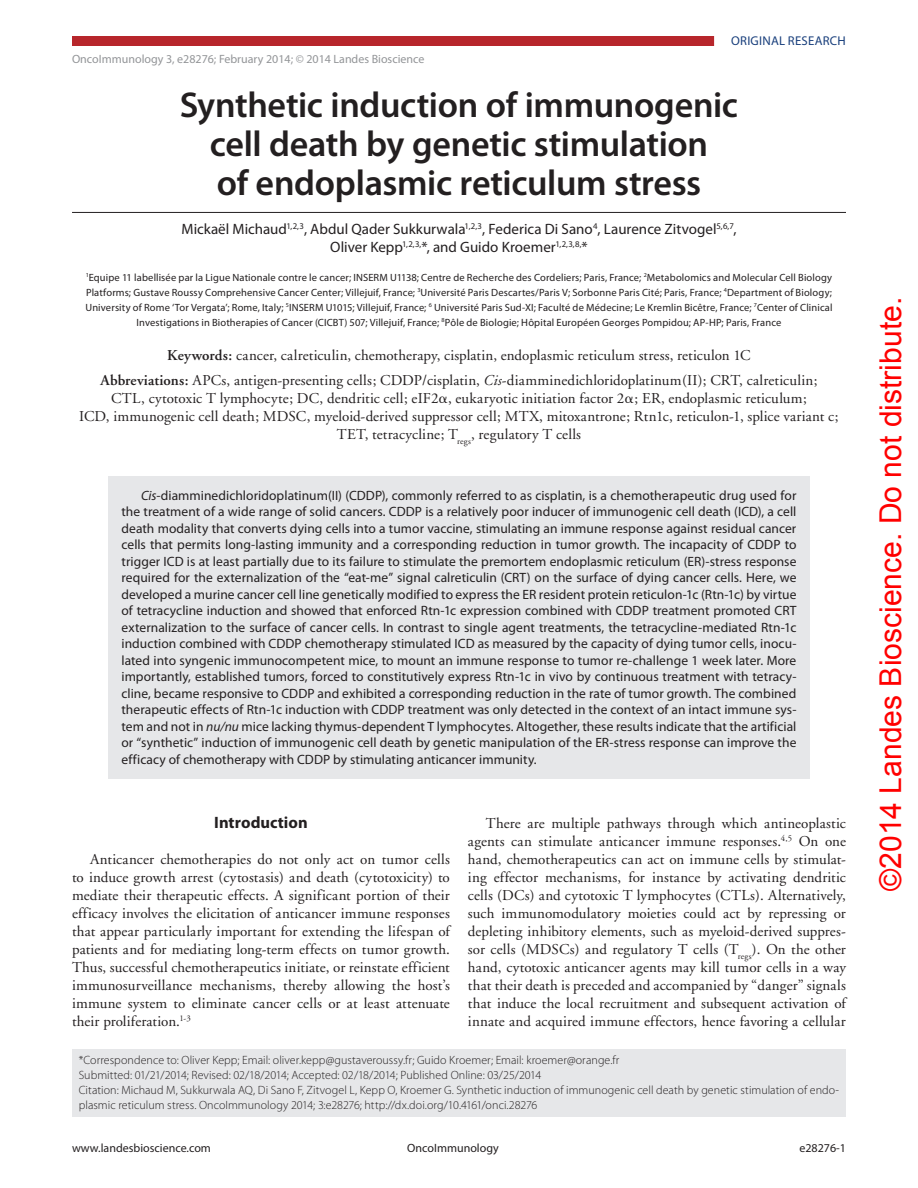
<style>
.page{position:relative;width:918px;height:1188px;background:#fff}
.page>*{position:absolute;margin:0;border:0;box-sizing:border-box;transform-origin:0 0}
.t1{font:600 36px/39px "Myriad Pro";letter-spacing:-.01em;color:#231f20;text-align:center}
.t2{font:30.15px "Arial";color:#f00}
.t3{font:700 16.5px "Myriad Pro";color:#231f20}
.t4{font:15px/18px "Adobe Garamond";letter-spacing:.01em;color:#231f20;text-align:justify}
.t5{font:15px/18px "Myriad Pro";color:#231f20;text-align:center}
.t6{font:13.5px/16.5px "Myriad Pro";color:#231f20;text-align:justify}
.t7{font:12.75px "Myriad Pro";letter-spacing:.02em;color:#193f7c}
.t8{font:300 12px/15px "Myriad Pro";letter-spacing:.005em;color:#231f20}
.t9{font:12px "Myriad Pro";color:#939598}
.t10{font:12px "Myriad Pro";color:#231f20}
.t11{font:10.5px/15px "Myriad Pro";letter-spacing:.015em;color:#231f20;text-align:justify}
.s1{font-weight:600}
.s2{font-style:italic}
.s3{font-family:"Universal Std Greekw Math Pi"}
</style>
<div class="page">
<div style="left:72px;top:36px;width:774px;height:10px;background:#b7262b"></div>
<svg style="left:714px;top:36px;width:132px;height:10px"></svg>
<div style="left:72px;top:1049px;width:774px;height:68px;background:#e6e7e9"></div>
<hr style="left:72px;top:212px;width:774px;height:1px;background:#231f20">
<div style="left:108px;top:476px;width:702px;height:303px;background:#e6e7e9"></div>
<p class="t9" style="left:72px;top:52px;width:354px">OncoI mmunology 3, e28276; February 2014; © 2014 Landes Bioscience</p>
<p class="t7" style="left:731px;top:33px;width:116px">Original Research</p>
<h1 class="t1" style="left:180px;top:85px;width:560px">Synthetic induction of immunogenic cell death by genetic stimulation<br>of endoplasmic reticulum stress</h1>
<p class="t5" style="left:182px;top:220px;width:556px">Mickaël Michaud<sup>1,2,3</sup>, Abdul Qader Sukkurwala<sup>1,2,3</sup>, Federica Di Sano<sup>4</sup>, Laurence Zitvogel<sup>5,6,7</sup>,<br>Oliver Kepp<sup>1,2,3,</sup>*, and Guido Kroemer<sup>1,2,3,8,</sup>*</p>
<p class="t11" style="left:86px;top:269px;width:274px"><sup>1</sup>Equipe 11 labellisée par la Ligue Nationale contre le cancer; INSER</p>
<p class="t11" style="left:85px;top:269px;width:748px;text-indent:294px">M U1138; Centre de Recherche des Cordeliers; Paris, France; <sup>2</sup>Metabolomics and Molecular Cell Biology Platforms; Gustave Roussy Comprehensive Cancer Center; Villejuif, France; <sup>3</sup>Université Paris Descartes/Paris V; Sorbonne Paris Cité; Paris, France; <sup>4</sup>Department of Biology; University of Rome ‘Tor Vergata’; Rome, Italy; <sup>5</sup>INSER</p>
<p class="t11" style="left:137px;top:299px;width:697px;text-indent:178px">M U1015; Villejuif, France; <sup>6</sup> Université Paris Sud-XI; Faculté de Médecine; Le Kremlin Bicêtre, France; <sup>7</sup>Center of Clinical<br>Investigations in Biotherapies of Cancer (CIC</p>
<p class="t11" style="left:333px;top:314px;width:450px">BT) 507; Villejuif, France; <sup>8</sup>Pôle de Biologie; Hôpital Européen Georges Pompidou; AP-HP; Paris, France</p>
<p class="t4" style="left:100px;top:343px;width:719px;line-height:24.8px;text-align:center"><span class="s1">Keywords:</span> cancer, calreticulin, chemotherapy, cisplatin, endoplasmic reticulum stress, reticulon 1C<br><span class="s1">Abbreviations:</span> APCs, antigen-presenting cells; CDDP/cisplatin, <span class="s2">Cis</span>-diamminedichloridoplatinum(II); CRT, calreticulin;</p>
<p class="t4" style="left:79px;top:389px;width:761px;text-align:center">CTL, cytotoxic T lymphocyte; DC, dendritic cell; eIF2<span class="s3">α</span>, eukaryotic initiation factor 2<span class="s3">α</span>; ER, endoplasmic reticulum;<br>ICD, immunogenic cell death; MDSC, myeloid-derived suppressor cell; MTX, mitoxantrone; Rtn1c, reticulon-1, splice variant c;<br>TET, tetracycline; T<sub>regs</sub>, regulatory T cells</p>
<p class="t6" style="left:121px;top:487px;width:677px;text-indent:20px"><span class="s2">Cis</span>-diamminedichloridoplatinum(II ) (CDDP), commonly referred to as cisplatin, is a chemotherapeutic drug used for the treatment of a wide range of solid cancers. CDDP is a relatively poor inducer of immunogenic cell death (IC D), a cell death modality that converts dying cells into a tumor vaccine, stimulating an immune response against residual cancer cells that permits long-lasting immunity and a corresponding reduction in tumor growth. The incapacity of CDDP to trigger ICD is at least partially due to its failure to stimulate the premortem endoplasmic reticulum (ER )-stress response required for the externalization of the “eat-me” signal calreticulin (CR T) on the surface of dying cancer cells. Here, we developed a murine cancer cell line genetically modified to express the ER resident protein reticulon-1c (Rtn-1c) by virtue of tetracycline induction and showed that enforced Rtn-1c expression combined with CDDP treatment promoted CRT externalization to the surface of cancer cells. In contrast to single agent treatments, the tetracycline-mediated Rtn-1c induction combined with CDDP chemotherapy stimulated ICD as measured by the capacity of dying tumor cells, inocu&shy;lated into syngenic immunocompetent mice, to mount an immune response to tumor re-challenge 1 week later. More importantly, established tumors, forced to constitutively express Rtn-1c in vivo by continuous treatment with tetracy&shy;cline, became responsive to CDDP and exhibited a corresponding reduction in the rate of tumor growth. The combined therapeutic effects of Rtn-1c induction with CDDP treatment was only detected in the context of an intact immune sys&shy;tem and not in <span class="s2">nu/nu</span> mice lacking thymus-dependent T lymphocytes. Altogether, these results indicate that the artificial or “synthetic” induction of immunogenic cell death by genetic manipulation of the ER-stress response can improve the efficacy of chemotherapy with CDDP by stimulating anticancer immunity.</p>
<p class="t3" style="left:214px;top:812px;width:95px">Introduction</p>
<p class="t4" style="left:72px;top:851px;width:379px;text-indent:18px">Anticancer chemotherapies do not only act on tumor cells to induce growth arrest (cytostasis) and death (cytotoxicity) to mediate their therapeutic effects. A significant portion of their efficacy involves the elicitation of anticancer immune responses that appear particularly important for extending the lifespan of patients and for mediating long-term effects on tumor growth.<br>Thus, successful chemotherapeutics initiate, or reinstate efficient immunosurveillance mechanisms, thereby allowing the host’s immune system to eliminate cancer cells or at least attenuate their proliferation.<sup>1-3</sup></p>
<p class="t4" style="left:468px;top:815px;width:380px;text-indent:18px">There are multiple pathways through which antineoplastic agents can stimulate anticancer immune responses.<sup>4,5</sup> On one hand, chemotherapeutics can act on immune cells by stimulat&shy;ing effector mechanisms, for instance by activating dendritic cells (DCs) and cytotoxic T lymphocytes (CTLs). Alternatively, such immunomodulatory moieties could act by repressing or depleting inhibitory elements, such as myeloid-derived suppres&shy;sor cells (MDSCs) and regulatory T cells (T<sub>regs</sub>). On the other hand, cytotoxic anticancer agents may kill tumor cells in a way that their death is preceded and accompanied by “danger” signals that induce the local recruitment and subsequent activation of innate and acquired immune effectors, hence favoring a cellular</p>
<p class="t8" style="left:79px;top:1053px;width:762px">*Correspondence to: Oliver Kepp; Email: oliver.kepp@gustaveroussy.fr; Guido Kroemer; Email: kroemer@orange.fr<br>Submitted: 01/21/2014; Revised: 02/18/2014; Accepted: 02/18/2014; Published Online: 03/25/2014<br>Citation: Michaud M, Sukkurwala AQ, Di Sano F, Zitvogel L, Kepp O, Kroemer G. Synthetic induction of immunogenic cell death by genetic stimulation of endo&shy;plasmic reticulum stress. OncoImmunology 2014; 3:e28276; http://dx.doi.org/10.4161/onci.28276</p>
<p class="t10" style="left:72px;top:1141px;width:140px">www.landesbioscience.com</p>
<p class="t10" style="left:407px;top:1141px;width:93px">OncoI mmunology</p>
<p class="t10" style="left:799px;top:1141px;width:48px">e28276-1</p>
<h2 class="t2" style="left:871px;top:891px;width:595px;rotate:-90deg">©2014 Landes Bioscience. Do not distribute.</h2>
</div>
